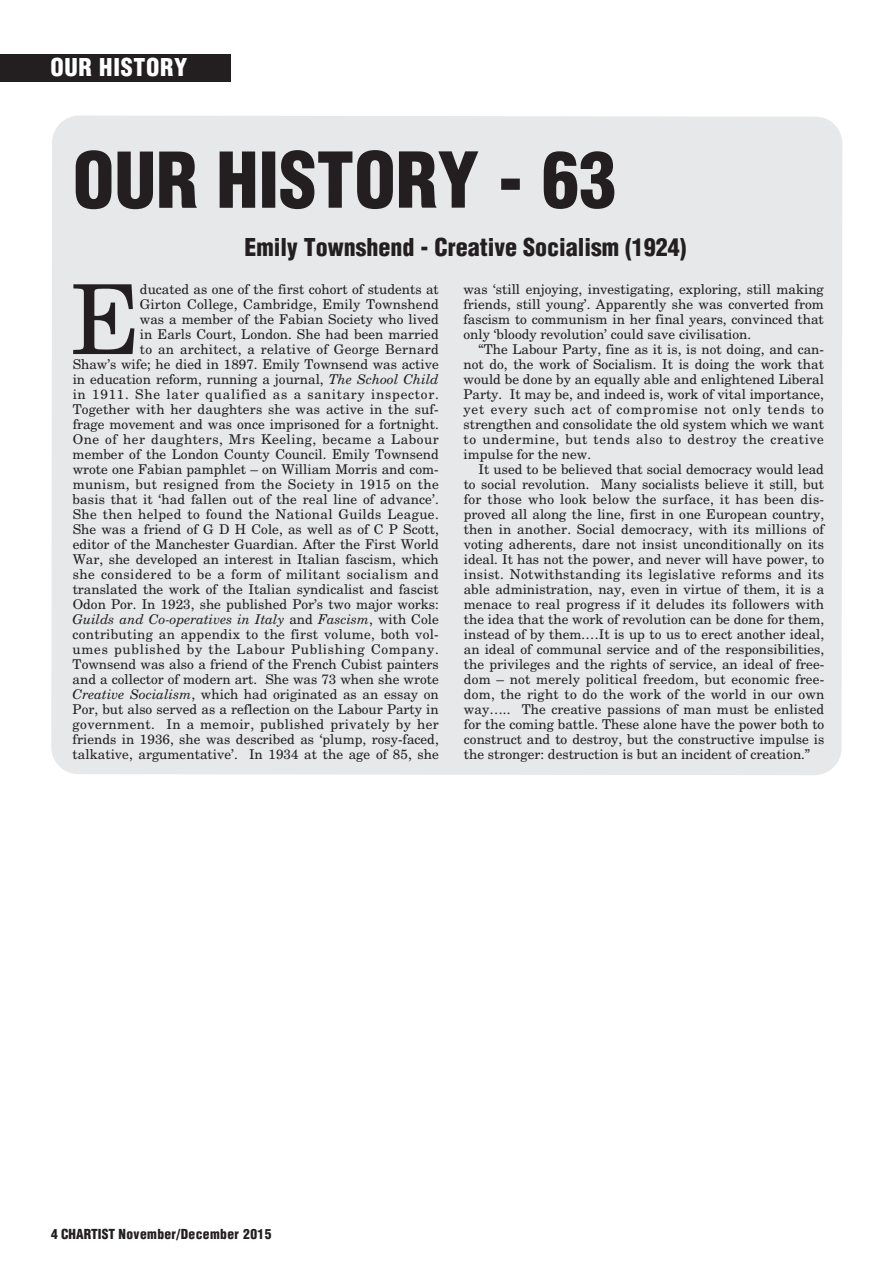
<style>
.page{position:relative;width:893px;height:1263px;background:#fff}
.page>*{position:absolute;margin:0;border:0;box-sizing:border-box;transform-origin:0 0}
.t1{font:96.6px "New Century Schlbk";color:#231f20}
.t2{font:900 condensed 75px "Helvetica";color:#231f20}
.t3{font:900 condensed 24px "Helvetica";color:#231f20}
.t4{font:900 condensed 24px "Helvetica";letter-spacing:.03em;color:#fff}
.t5{font:13.5px/15px "New Century Schlbk";color:#231f20;text-align:justify}
.t6{font:900 condensed 13.5px "Helvetica";letter-spacing:.03em;color:#231f20}
.s1{font-style:italic}
</style>
<div class="page">
<div style="left:0;top:54px;width:230px;height:27px;background:#231f20"></div>
<div style="left:51px;top:116px;width:791px;height:659px;background:#e7e8e9"></div>
<h3 class="t4" style="left:50px;top:54px;width:139px">OUR HISTORY</h3>
<h2 class="t2" style="left:73px;top:138px;width:546px">OUR HISTORY - 63</h2>
<h3 class="t3" style="left:245px;top:234px;width:443px">Emily Townshend - Creative Socialism (1924)</h3>
<p class="t5" style="left:73px;top:282px;width:368px;text-align:right">ducated as one of the first cohort of students at<br>Girton College, Cambridge, Emily Townshend<br>was a member of the Fabian Society who lived<br>in Earls Court, London. She had been married<br>to an architect, a relative of George Bernard<br>Shaw’s wife; he died in 1897. Emily Townsend was active in education reform, running a journal, <span class="s1">The School Child </span>in 1911. She later qualified as a sanitary inspector.<br>Together with her daughters she was active in the suf&shy;frage movement and was once imprisoned for a fortnight.<br>One of her daughters, Mrs Keeling, became a Labour member of the London County Council. Emily Townsend wrote one Fabian pamphlet – on William Morris and com&shy;munism, but resigned from the Society in 1915 on the basis that it ‘had fallen out of the real line of advance’.<br>She then helped to found the National Guilds League.<br>She was a friend of G D H Cole, as well as of C P Scott, editor of the Manchester Guardian. After the First World War, she developed an interest in Italian fascism, which she considered to be a form of militant socialism and translated the work of the Italian syndicalist and fascist Odon Por. In 1923, she published Por’s two major works:<br><span class="s1">Guilds and Co-operatives in Italy</span> and <span class="s1">Fascism</span>, with Cole contributing an appendix to the first volume, both vol&shy;umes published by the Labour Publishing Company.<br>Townsend was also a friend of the French Cubist painters and a collector of modern art. She was 73 when she wrote <span class="s1">Creative Socialism</span>, which had originated as an essay on Por, but also served as a reflection on the Labour Party in government. In a memoir, published privately by her friends in 1936, she was described as ‘plump, rosy-faced, talkative, argumentative’. In 1934 at the age of 85, she</p>
<p class="t5" style="left:463px;top:282px;width:362px">was ‘still enjoying, investigating, exploring, still making friends, still young’. Apparently she was converted from fascism to communism in her final years, convinced that only ‘bloody revolution’ could save civilisation.</p>
<h1 class="t1" style="left:70px;top:264px;width:71px">E</h1>
<p class="t5" style="left:463px;top:342px;width:362px;text-indent:15px">“The Labour Party, fine as it is, is not doing, and can&shy;not do, the work of Socialism. It is doing the work that would be done by an equally able and enlightened Liberal Party. It may be, and indeed is, work of vital importance, yet every such act of compromise not only tends to strengthen and consolidate the old system which we want to undermine, but tends also to destroy the creative impulse for the new.</p>
<p class="t5" style="left:464px;top:462px;width:362px;text-indent:15px">It used to be believed that social democracy would lead to social revolution. Many socialists believe it still, but for those who look below the surface, it has been dis&shy;proved all along the line, first in one European country, then in another. Social democracy, with its millions of voting adherents, dare not insist unconditionally on its ideal. It has not the power, and never will have power, to insist. Notwithstanding its legislative reforms and its able administration, nay, even in virtue of them, it is a menace to real progress if it deludes its followers with the idea that the work of revolution can be done for them, instead of by them.…It is up to us to erect another ideal, an ideal of communal service and of the responsibilities, the privileges and the rights of service, an ideal of free&shy;dom – not merely political freedom, but economic free&shy;dom, the right to do the work of the world in our own way….. The creative passions of man must be enlisted for the coming battle. These alone have the power both to construct and to destroy, but the constructive impulse is the stronger: destruction is but an incident of creation.”</p>
<p class="t6" style="left:51px;top:1226px;width:222px">4 CHARTIST November/December 2015</p>
</div>
